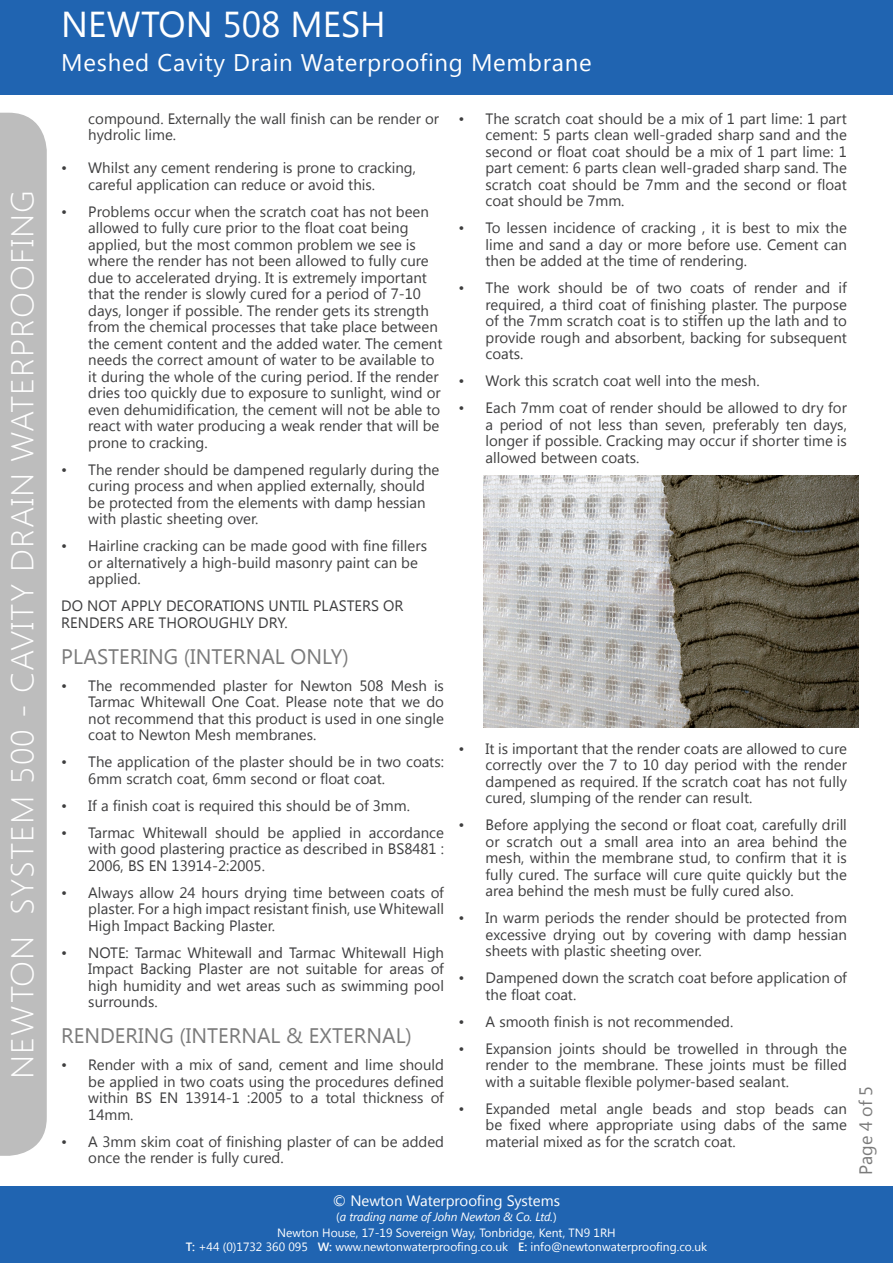
<style>
.page{position:relative;width:893px;height:1263px;background:#fff}
.page>*{position:absolute;margin:0;border:0;box-sizing:border-box;transform-origin:0 0}
.t1{font:36px "Segoe UI";color:#fff}
.t2{font:300 31.5px "Segoe UI";letter-spacing:.03em;color:#fff;scale:1.08 1}
.t3{font:24px "Segoe UI";letter-spacing:.03em;color:#fff}
.t4{font:21px "Segoe UI";color:#7b7b7b}
.t5{font:18px "Segoe UI";letter-spacing:-.01em;color:#7b7b7b}
.t6{font:15px/16.5px "Segoe UI";color:#3e3e3f;text-align:justify}
.t7{font:15px "Segoe UI";color:#fff}
.t8{font:12px "Segoe UI";color:#fff}
.t9{font:italic 12px "Segoe UI";letter-spacing:-.01em;color:#fff}
.s1{font-style:normal}
.s2{font-weight:600}
</style>
<div class="page">
<img style="left:484px;top:475px;width:375px;height:252px">
<div style="left:0;top:0;width:893px;height:94px;background:#2064b1"></div>
<div style="left:0;top:113px;width:47px;height:1043px;background:#bdbdbd"></div>
<div style="left:0;top:1186px;width:893px;height:77px;background:#2064b1"></div>
<p class="t2" style="left:1px;top:1079px;width:824px;rotate:-90deg">NEWTON SYSTEM 500 - CAVITY DRAIN WATERPROOFING</p>
<p class="t1" style="left:61px;top:0;width:326px">NEWTON 508 MESH</p>
<p class="t3" style="left:61px;top:45px;width:532px">Meshed Cavity Drain Waterproofing Membrane</p>
<p class="t6" style="left:88px;top:109px;width:352px">compound. Externally the wall finish can be render or hydrolic lime.</p>
<p class="t6" style="left:88px;top:159px;width:329px;text-indent:-27px">• Whilst any cement rendering is prone to cracking, careful application can reduce or avoid this.</p>
<p class="t6" style="left:88px;top:202px;width:356px;text-align:left;text-indent:-27px">• Problems occur when the scratch coat has not been allowed to fully cure prior to the float coat being applied, but the most common problem we see is where the render has not been allowed to fully cure due to accelerated drying. It is extremely important that the render is slowly cured for a period of 7-10 days, longer if possible. The render gets its strength from the chemical processes that take place between the cement content and the added water. The cement needs the correct amount of water to be available to it during the whole of the curing period. If the render dries too quickly due to exposure to sunlight, wind or even dehumidification, the cement will not be able to react with water producing a weak render that will be prone to cracking.</p>
<p class="t6" style="left:88px;top:460px;width:353px;text-align:left;text-indent:-27px">• The render should be dampened regularly during the curing process and when applied externally, should be protected from the elements with damp hessian with plastic sheeting over.</p>
<p class="t6" style="left:88px;top:537px;width:340px;text-align:left;text-indent:-27px">• Hairline cracking can be made good with fine fillers or alternatively a high-build masonry paint can be applied.</p>
<p class="t6" style="left:61px;top:597px;width:344px">DO NOT APPLY DECORATIONS UNTIL PLASTERS OR<br>RENDERS ARE THOROUGHLY DRY.</p>
<p class="t4" style="left:61px;top:642px;width:289px">PLASTERING (INTERNAL ONLY)</p>
<p class="t6" style="left:88px;top:676px;width:357px;text-indent:-27px">• The recommended plaster for Newton 508 Mesh is Tarmac Whitewall One Coat. Please note that we do not recommend that this product is used in one single coat to Newton Mesh membranes.</p>
<p class="t6" style="left:88px;top:753px;width:357px;text-indent:-27px">• The application of the plaster should be in two coats:<br>6mm scratch coat, 6mm second or float coat.</p>
<p class="t6" style="left:61px;top:796px;width:350px">• If a finish coat is required this should be of 3mm.</p>
<p class="t6" style="left:88px;top:823px;width:357px;text-indent:-27px">• Tarmac Whitewall should be applied in accordance with good plastering practice as described in BS8481 :<br>2006, BS EN 13914-2:2005.</p>
<p class="t6" style="left:88px;top:883px;width:357px;text-indent:-27px">• Always allow 24 hours drying time between coats of plaster. For a high impact resistant finish, use Whitewall High Impact Backing Plaster.</p>
<p class="t6" style="left:88px;top:943px;width:357px;text-indent:-27px">• NOTE: Tarmac Whitewall and Tarmac Whitewall High Impact Backing Plaster are not suitable for areas of high humidity and wet areas such as swimming pool surrounds.</p>
<p class="t4" style="left:61px;top:1021px;width:352px">RENDERING (INTERNAL &amp; EXTERNAL)</p>
<p class="t6" style="left:88px;top:1056px;width:357px;text-indent:-27px">• Render with a mix of sand, cement and lime should be applied in two coats using the procedures defined within BS EN 13914-1 :2005 to a total thickness of 14mm.</p>
<p class="t6" style="left:88px;top:1132px;width:357px;text-indent:-27px">• A 3mm skim coat of finishing plaster of can be added once the render is fully cured.</p>
<p class="t6" style="left:486px;top:109px;width:363px;text-indent:-27px">• The scratch coat should be a mix of 1 part lime: 1 part cement: 5 parts clean well-graded sharp sand and the second or float coat should be a mix of 1 part lime: 1 part cement: 6 parts clean well-graded sharp sand. The scratch coat should be 7mm and the second or float coat should be 7mm.</p>
<p class="t6" style="left:486px;top:219px;width:363px;text-indent:-27px">• To lessen incidence of cracking , it is best to mix the lime and sand a day or more before use. Cement can then be added at the time of rendering.</p>
<p class="t6" style="left:486px;top:279px;width:363px;text-indent:-27px">• The work should be of two coats of render and if required, a third coat of finishing plaster. The purpose of the 7mm scratch coat is to stiffen up the lath and to provide rough and absorbent, backing for subsequent coats.</p>
<p class="t6" style="left:459px;top:372px;width:303px">• Work this scratch coat well into the mesh.</p>
<p class="t6" style="left:486px;top:399px;width:363px;text-indent:-27px">• Each 7mm coat of render should be allowed to dry for a period of not less than seven, preferably ten days, longer if possible. Cracking may occur if shorter time is allowed between coats.</p>
<p class="t6" style="left:486px;top:739px;width:363px;text-indent:-27px">• It is important that the render coats are allowed to cure correctly over the 7 to 10 day period with the render dampened as required. If the scratch coat has not fully cured, slumping of the render can result.</p>
<p class="t6" style="left:486px;top:816px;width:363px;text-indent:-27px">• Before applying the second or float coat, carefully drill or scratch out a small area into an area behind the mesh, within the membrane stud, to confirm that it is fully cured. The surface will cure quite quickly but the area behind the mesh must be fully cured also.</p>
<p class="t6" style="left:486px;top:909px;width:363px;text-indent:-27px">• In warm periods the render should be protected from excessive drying out by covering with damp hessian sheets with plastic sheeting over.</p>
<p class="t6" style="left:486px;top:969px;width:363px;text-indent:-27px">• Dampened down the scratch coat before application of the float coat.</p>
<p class="t6" style="left:459px;top:1012px;width:276px">• A smooth finish is not recommended.</p>
<p class="t6" style="left:486px;top:1039px;width:363px;text-indent:-27px">• Expansion joints should be trowelled in through the render to the membrane. These joints must be filled with a suitable flexible polymer-based sealant.</p>
<p class="t6" style="left:486px;top:1099px;width:363px;text-indent:-27px">• Expanded metal angle beads and stop beads can be fixed where appropriate using dabs of the same material mixed as for the scratch coat.</p>
<p class="t7" style="left:333px;top:1190px;width:229px">© Newton Waterproofing Systems</p>
<p class="t9" style="left:336px;top:1209px;width:222px"><span class="s1">(</span>a trading name of John Newton &amp; Co. Ltd.<span class="s1">)</span></p>
<p class="t8" style="left:277px;top:1224px;width:340px">Newton House, 17-19 Sovereign Way, Tonbridge, Kent, TN9 1RH</p>
<p class="t8" style="left:186px;top:1238px;width:523px"><span class="s2">T:</span> +44 (0)1732 360 095 <span class="s2">W:</span> www.newtonwaterproofing.co.uk <span class="s2">E:</span> info@newtonwaterproofing.co.uk</p>
<p class="t5" style="left:853px;top:1175px;width:90px;rotate:-90deg">Page 4 of 5</p>
</div>
